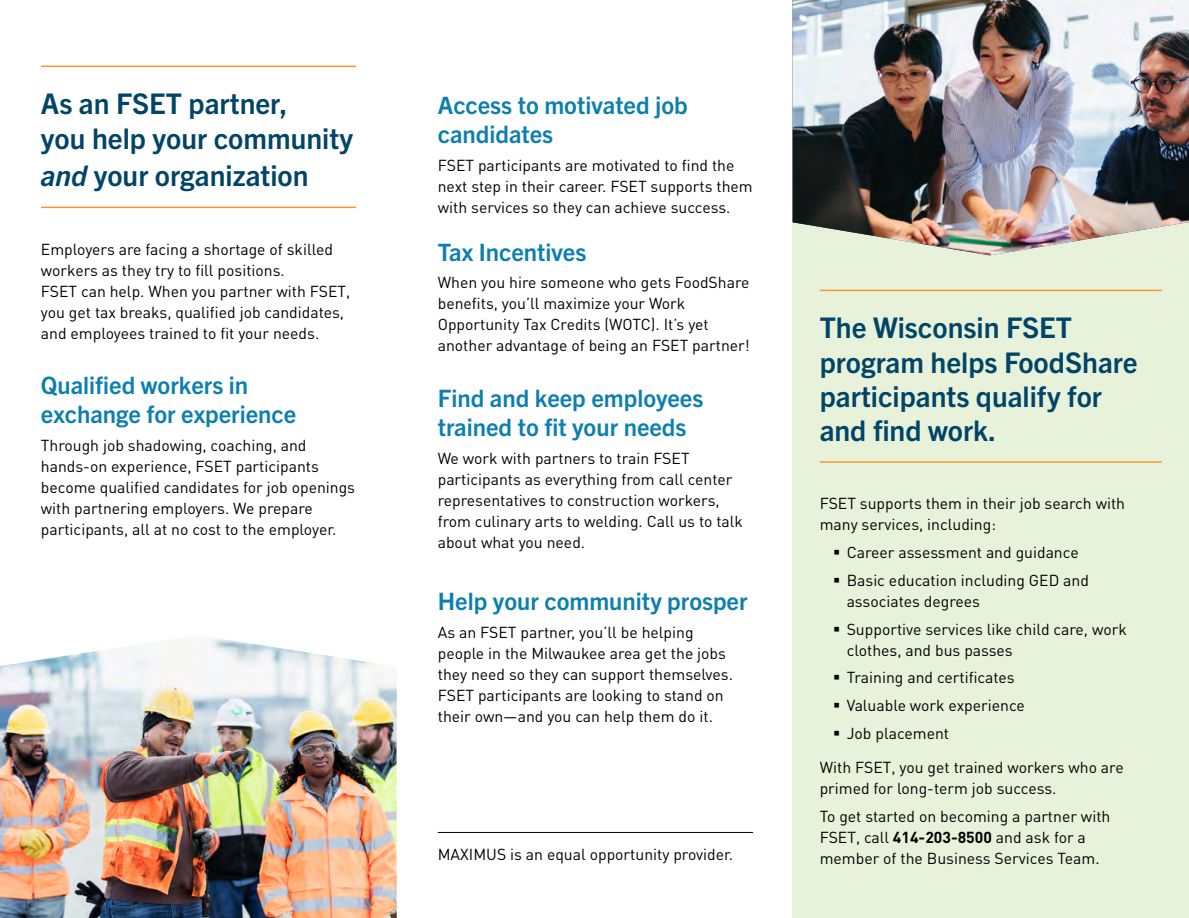
<style>
.page{position:relative;width:1189px;height:918px;background:#fff}
.page>*{position:absolute;margin:0;border:0;box-sizing:border-box;transform-origin:0 0}
.t1{font:700 28.5px/34.2px "Trade Gothic Next LT Pro";color:#004567}
.t2{font:700 24px/28.8px "Trade Gothic Next LT Pro";color:#0c7fae}
.t3{font:15.75px/21px "DIN Pro";color:#000}
.s1{font-style:italic}
.s2{font-weight:700}
</style>
<div class="page">
<hr style="left:41px;top:66px;width:315px;height:1px;background:#f8972f">
<hr style="left:41px;top:207px;width:315px;height:1px;background:#f8972f">
<div style="left:792px;top:0;width:396px;height:918px;background:#e8f2da"></div>
<hr style="left:819px;top:290px;width:342px;height:1px;background:#f8972f">
<hr style="left:819px;top:461px;width:342px;height:2px;background:#f8972f">
<img style="left:792px;top:0;width:396px;height:255px">
<img style="left:0;top:638px;width:396px;height:280px">
<hr style="left:437px;top:832px;width:315px;height:1px;background:#000">
<p class="t1" style="left:41px;top:85px;width:313px">As an FSET partner,<br>you help your community</p>
<p class="t1" style="left:41px;top:157px;width:269px"><span class="s1">and</span> your organization</p>
<p class="t3" style="left:41px;top:238px;width:311px">Employers are facing a shortage of skilled workers as they try to fill positions.<br>FSET can help. When you partner with FSET, you get tax breaks, qualified job candidates, and employees trained to fit your needs.</p>
<p class="t2" style="left:41px;top:370px;width:257px">Qualified workers in exchange for experience</p>
<p class="t3" style="left:41px;top:434px;width:315px">Through job shadowing, coaching, and hands-on experience, FSET participants become qualified candidates for job openings with partnering employers. We prepare participants, all at no cost to the employer.</p>
<p class="t2" style="left:437px;top:89px;width:251px">Access to motivated job candidates</p>
<p class="t3" style="left:437px;top:154px;width:316px">FSET participants are motivated to find the next step in their career. FSET supports them with services so they can achieve success.</p>
<p class="t2" style="left:437px;top:236px;width:150px">Tax Incentives</p>
<p class="t3" style="left:437px;top:271px;width:313px">When you hire someone who gets FoodShare benefits, you’ll maximize your Work Opportunity Tax Credits (WOTC). It’s yet another advantage of being an FSET partner!</p>
<p class="t2" style="left:437px;top:382px;width:267px">Find and keep employees trained to fit your needs</p>
<p class="t3" style="left:437px;top:447px;width:306px">We work with partners to train FSET participants as everything from call center representatives to construction workers, from culinary arts to welding. Call us to talk about what you need.</p>
<p class="t2" style="left:437px;top:585px;width:311px">Help your community prosper</p>
<p class="t3" style="left:437px;top:621px;width:296px">As an FSET partner, you’ll be helping people in the Milwaukee area get the jobs they need so they can support themselves.<br>FSET participants are looking to stand on their own—and you can help them do it.</p>
<p class="t1" style="left:819px;top:309px;width:319px">The Wisconsin FSET program helps FoodShare participants qualify for and find work.</p>
<p class="t3" style="left:819px;top:492px;width:307px">FSET supports them in their job search with many services, including:</p>
<p class="t3" style="left:846px;top:541px;width:233px">Career assessment and guidance</p>
<p class="t3" style="left:846px;top:569px;width:244px">Basic education including GED and associates degrees</p>
<p class="t3" style="left:846px;top:618px;width:281px">Supportive services like child care, work clothes, and bus passes</p>
<p class="t3" style="left:846px;top:666px;width:169px">Training and certificates</p>
<p class="t3" style="left:846px;top:694px;width:180px">Valuable work experience</p>
<p class="t3" style="left:846px;top:722px;width:104px">Job placement</p>
<p class="t3" style="left:819px;top:756px;width:305px">With FSET, you get trained workers who are primed for long-term job success.</p>
<p class="t3" style="left:819px;top:805px;width:292px">To get started on becoming a partner with<br>FSET, call <span class="s2">414-203-8500</span> and ask for a</p>
<p class="t3" style="left:437px;top:843px;width:297px">MAXIMUS is an equal opportunity provider.</p>
<p class="t3" style="left:819px;top:847px;width:281px">member of the Business Services Team.</p>
</div>
